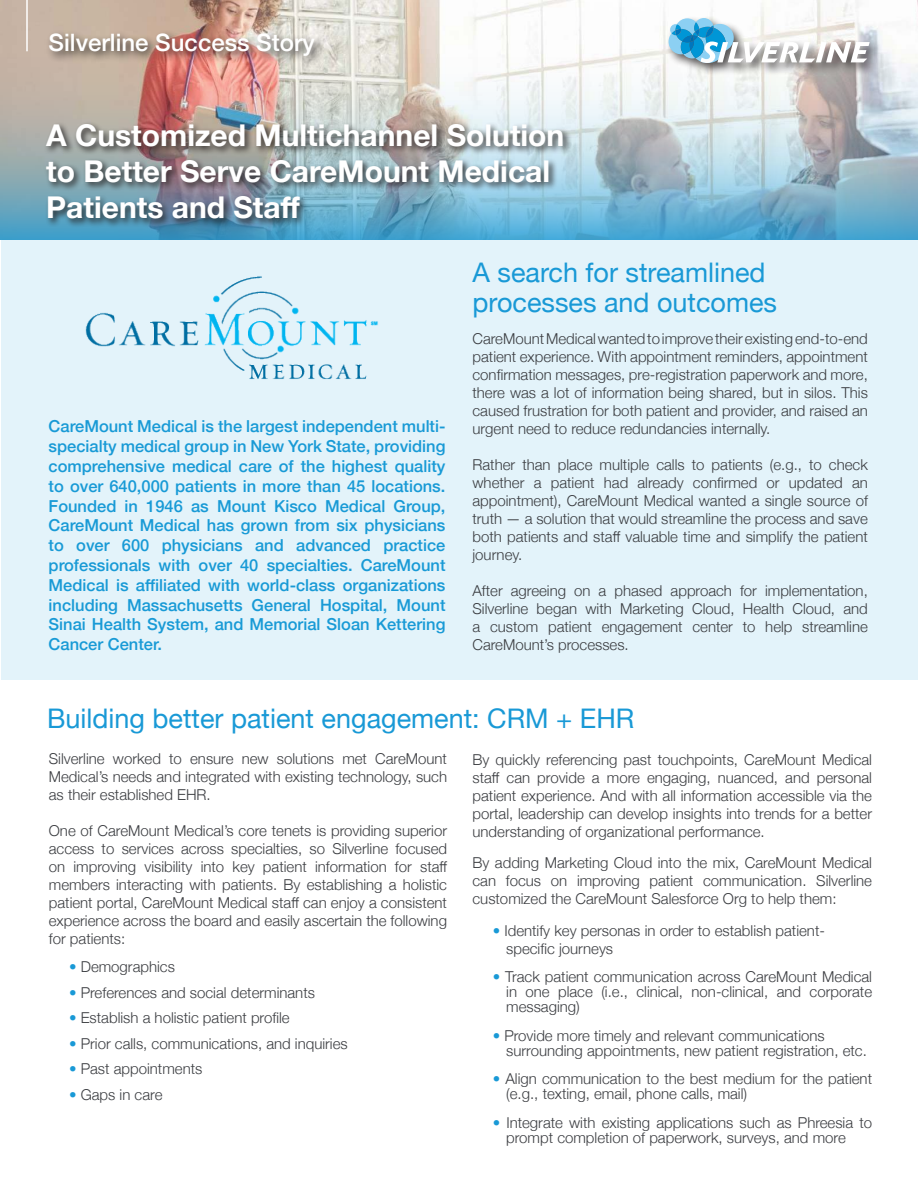
<style>
.page{position:relative;width:918px;height:1188px;background:#fff}
.page>*{position:absolute;margin:0;border:0;box-sizing:border-box;transform-origin:0 0}
.t1{font:700 30px/36px "Helvetica Neue";color:#fff}
.t2{font:27px/30px "Helvetica Neue";color:#1999d6}
.t3{font:500 24px "Helvetica Neue";color:#fff}
.t4{font:500 16.5px/19.8px "Helvetica Neue";color:#189ad6;text-align:justify}
.t5{font:300 15px/18px "Helvetica Neue";color:#3b3d41;text-align:justify}
.t6{font:300 15px/18px "Helvetica Neue";color:#3a3c40;text-align:justify}
.s1{color:#1999d6}
</style>
<div class="page">
<div style="left:1px;top:238px;width:917px;height:442px;background:#e3f3fa"></div>
<img style="left:0;top:0;width:918px;height:40px">
<img style="left:0;top:40px;width:918px;height:200px">
<div style="left:44px;top:121px;width:528px;height:107px;background:#221f1f;opacity:.85"></div>
<div style="left:46px;top:30px;width:280px;height:37px;background:#221f1f;opacity:.88"></div>
<hr style="left:26px;top:0;width:2px;height:51px;background:#fff">
<div style="left:666px;top:16px;width:217px;height:60px;background:#221f1f;opacity:.75"></div>
<svg style="left:669px;top:18px;width:201px;height:45px"></svg>
<img style="left:85px;top:276px;width:293px;height:103px">
<h3 class="t3" style="left:49px;top:33px;width:268px">Silverline Success Story</h3>
<h1 class="t1" style="left:46px;top:120px;width:520px">A Customized Multichannel Solution to Better Serve CareMount Medical<br>Patients and Staff</h1>
<p class="t4" style="left:49px;top:418px;width:398px">CareMount Medical is the largest independent multi&shy;specialty medical group in New York State, providing comprehensive medical care of the highest quality to over 640,000 patients in more than 45 locations.<br>Founded in 1946 as Mount Kisco Medical Group, CareMount Medical has grown from six physicians to over 600 physicians and advanced practice professionals with over 40 specialties. CareMount Medical is affiliated with world-class organizations including Massachusetts General Hospital, Mount Sinai Health System, and Memorial Sloan Kettering Cancer Center.</p>
<h2 class="t2" style="left:472px;top:260px;width:306px">A search for streamlined processes and outcomes</h2>
<p class="t6" style="left:472px;top:331px;width:397px">CareMount Medical wanted to improve their existing end-to-end patient experience. With appointment reminders, appointment confirmation messages, pre-registration paperwork and more, there was a lot of information being shared, but in silos. This caused frustration for both patient and provider, and raised an urgent need to reduce redundancies internally.</p>
<p class="t6" style="left:472px;top:455px;width:397px">Rather than place multiple calls to patients (e.g., to check whether a patient had already confirmed or updated an appointment), CareMount Medical wanted a single source of truth — a solution that would streamline the process and save both patients and staff valuable time and simplify the patient journey.</p>
<p class="t6" style="left:472px;top:583px;width:397px">After agreeing on a phased approach for implementation, Silverline began with Marketing Cloud, Health Cloud, and a custom patient engagement center to help streamline CareMount’s processes.</p>
<h2 class="t2" style="left:47px;top:706px;width:589px">Building better patient engagement: CRM + EHR</h2>
<p class="t5" style="left:49px;top:748px;width:400px">Silverline worked to ensure new solutions met CareMount Medical’s needs and integrated with existing technology, such as their established EHR.</p>
<p class="t5" style="left:49px;top:822px;width:400px">One of CareMount Medical’s core tenets is providing superior access to services across specialties, so Silverline focused on improving visibility into key patient information for staff members interacting with patients. By establishing a holistic patient portal, CareMount Medical staff can enjoy a consistent experience across the board and easily ascertain the following for patients:</p>
<p class="t5" style="left:69px;top:959px;width:107px"><span class="s1">•</span> Demographics</p>
<p class="t5" style="left:69px;top:984px;width:247px"><span class="s1">•</span> Preferences and social determinants</p>
<p class="t5" style="left:69px;top:1008px;width:222px"><span class="s1">•</span> Establish a holistic patient profile</p>
<p class="t5" style="left:69px;top:1035px;width:280px"><span class="s1">•</span> Prior calls, communications, and inquiries</p>
<p class="t5" style="left:69px;top:1061px;width:135px"><span class="s1">•</span> Past appointments</p>
<p class="t5" style="left:69px;top:1086px;width:95px"><span class="s1">•</span> Gaps in care</p>
<p class="t5" style="left:473px;top:749px;width:401px">By quickly referencing past touchpoints, CareMount Medical staff can provide a more engaging, nuanced, and personal patient experience. And with all information accessible via the portal, leadership can develop insights into trends for a better understanding of organizational performance.</p>
<p class="t5" style="left:473px;top:853px;width:401px">By adding Marketing Cloud into the mix, CareMount Medical can focus on improving patient communication. Silverline customized the CareMount Salesforce Org to help them:</p>
<p class="t5" style="left:506px;top:920px;width:320px;text-indent:-14px"><span class="s1">•</span> Identify key personas in order to establish patient&shy;specific journeys</p>
<p class="t5" style="left:506px;top:968px;width:367px;line-height:15px;text-indent:-14px"><span class="s1">•</span> Track patient communication across CareMount Medical in one place (i.e., clinical, non-clinical, and corporate messaging)</p>
<p class="t5" style="left:506px;top:1029px;width:362px;line-height:15px;text-indent:-13px"><span class="s1">•</span> Provide more timely and relevant communications surrounding appointments, new patient registration, etc.</p>
<p class="t5" style="left:506px;top:1072px;width:367px;line-height:15px;text-indent:-14px"><span class="s1">•</span> Align communication to the best medium for the patient (e.g., texting, email, phone calls, mail)</p>
<p class="t5" style="left:506px;top:1116px;width:367px;line-height:15px;text-indent:-14px"><span class="s1">•</span> Integrate with existing applications such as Phreesia to prompt completion of paperwork, surveys, and more</p>
</div>
